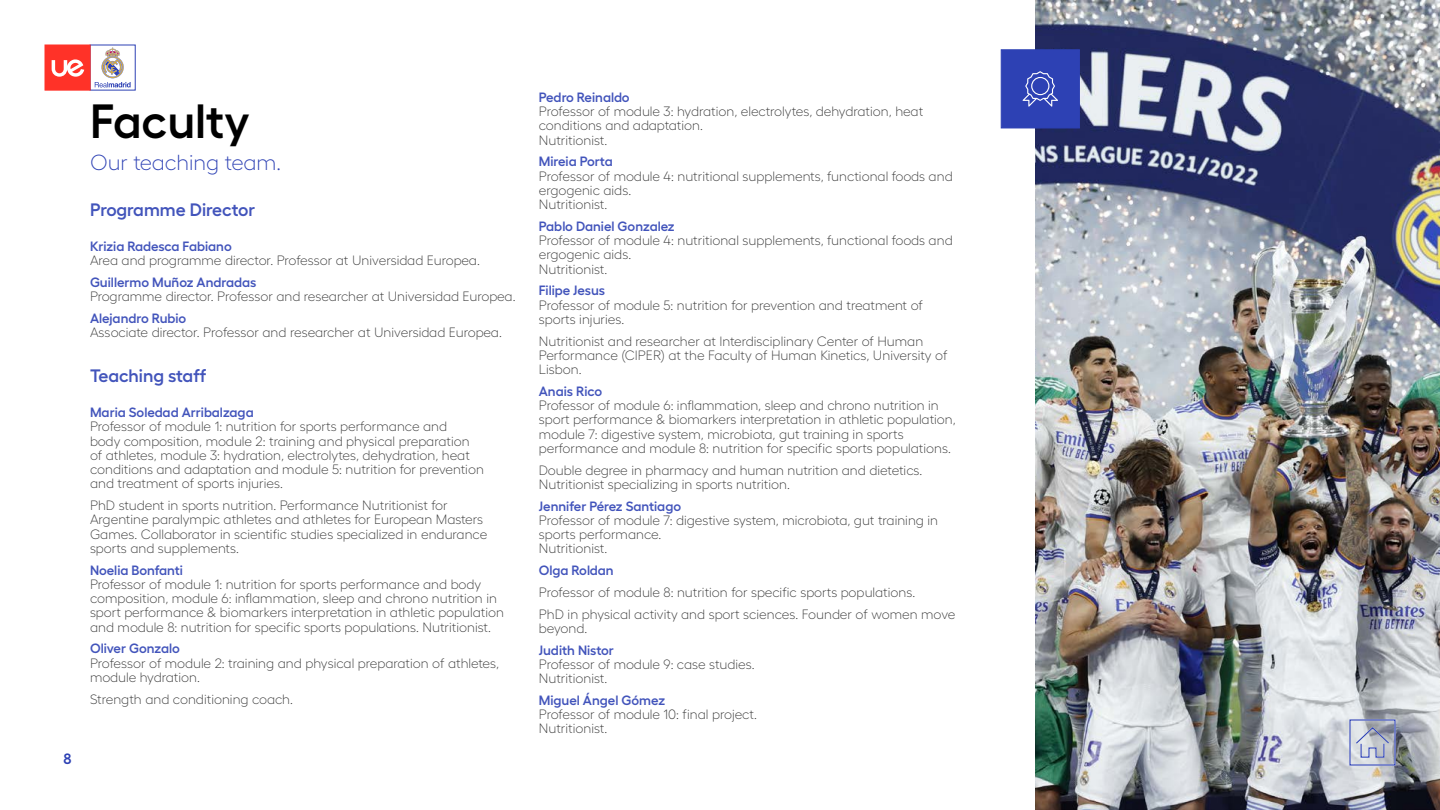
<style>
.page{position:relative;width:1440px;height:810px;background:#fff}
.page>*{position:absolute;margin:0;border:0;box-sizing:border-box;transform-origin:0 0}
.t1{font:600 48px "Hellix";color:#000}
.t2{font:300 21.75px "Hellix";color:#2d41b4}
.t3{font:600 18px "Hellix";color:#4254bb}
.t4{font:600 15px "Hellix";color:#2d41b4}
.t5{font:300 13.5px/14.2px "Hellix";color:#353535}
.t6{font:600 13.5px "Hellix";color:#4254bb}
</style>
<div class="page">
<img style="left:1035px;top:0;width:405px;height:810px">
<div style="left:1001px;top:50px;width:79px;height:78px;background:#2d41b4;border:1px solid #2d41b4"></div>
<svg style="left:1023px;top:71px;width:35px;height:36px"></svg>
<svg style="left:1349px;top:719px;width:47px;height:47px;background:#b0b6cb"></svg>
<svg style="left:90px;top:45px;width:46px;height:45px"></svg>
<svg style="left:95px;top:47px;width:36px;height:40px"></svg>
<div style="left:45px;top:45px;width:45px;height:45px;background:#ff3228"></div>
<svg style="left:52px;top:59px;width:32px;height:18px"></svg>
<p class="t4" style="left:64px;top:747px;width:10px">8</p>
<h1 class="t1" style="left:90px;top:84px;width:161px">Faculty</h1>
<h2 class="t2" style="left:90px;top:146px;width:193px">Our teaching team.</h2>
<h3 class="t3" style="left:90px;top:195px;width:167px">Programme Director</h3>
<p class="t6" style="left:90px;top:236px;width:143px">Krizia Radesca Fabiano</p>
<p class="t5" style="left:90px;top:252px;width:391px">Area and programme director. Professor at Universidad Europea.</p>
<p class="t6" style="left:90px;top:272px;width:168px">Guillermo Muñoz Andradas</p>
<p class="t5" style="left:90px;top:288px;width:427px">Programme director. Professor and researcher at Universidad Europea.</p>
<p class="t6" style="left:90px;top:308px;width:98px">Alejandro Rubio</p>
<p class="t5" style="left:90px;top:324px;width:413px">Associate director. Professor and researcher at Universidad Europea.</p>
<h3 class="t3" style="left:90px;top:361px;width:118px">Teaching staff</h3>
<p class="t6" style="left:90px;top:402px;width:165px">Maria Soledad Arribalzaga</p>
<p class="t5" style="left:90px;top:418px;width:395px">Professor of module 1: nutrition for sports performance and<br>body composition, module 2: training and physical preparation of athletes, module 3: hydration, electrolytes, dehydration, heat conditions and adaptation and module 5: nutrition for prevention and treatment of sports injuries.</p>
<p class="t5" style="left:90px;top:497px;width:399px">PhD student in sports nutrition. Performance Nutritionist for Argentine paralympic athletes and athletes for European Masters Games. Collaborator in scientific studies specialized in endurance sports and supplements.</p>
<p class="t6" style="left:90px;top:559px;width:95px">Noelia Bonfanti</p>
<p class="t5" style="left:90px;top:576px;width:416px">Professor of module 1: nutrition for sports performance and body composition, module 6: inflammation, sleep and chrono nutrition in sport performance &amp; biomarkers interpretation in athletic population and module 8: nutrition for specific sports populations. Nutritionist.</p>
<p class="t6" style="left:90px;top:638px;width:92px">Oliver Gonzalo</p>
<p class="t5" style="left:90px;top:654px;width:411px">Professor of module 2: training and physical preparation of athletes, module hydration.</p>
<p class="t5" style="left:90px;top:690px;width:205px">Strength and conditioning coach.</p>
<p class="t6" style="left:539px;top:86px;width:92px">Pedro Reinaldo</p>
<p class="t5" style="left:539px;top:103px;width:386px">Professor of module 3: hydration, electrolytes, dehydration, heat conditions and adaptation.<br>Nutritionist.</p>
<p class="t6" style="left:539px;top:151px;width:75px">Mireia Porta</p>
<p class="t5" style="left:539px;top:167px;width:415px">Professor of module 4: nutritional supplements, functional foods and ergogenic aids.<br>Nutritionist.</p>
<p class="t6" style="left:539px;top:215px;width:137px">Pablo Daniel Gonzalez</p>
<p class="t5" style="left:539px;top:232px;width:415px">Professor of module 4: nutritional supplements, functional foods and ergogenic aids.<br>Nutritionist.</p>
<p class="t6" style="left:539px;top:280px;width:68px">Filipe Jesus</p>
<p class="t5" style="left:539px;top:296px;width:386px">Professor of module 5: nutrition for prevention and treatment of sports injuries.</p>
<p class="t5" style="left:539px;top:332px;width:410px">Nutritionist and researcher at Interdisciplinary Center of Human<br>Performance (CIPER) at the Faculty of Human Kinetics, University of<br>Lisbon.</p>
<p class="t6" style="left:539px;top:380px;width:65px">Anais Rico</p>
<p class="t5" style="left:539px;top:397px;width:419px">Professor of module 6: inflammation, sleep and chrono nutrition in sport performance &amp; biomarkers interpretation in athletic population, module 7: digestive system, microbiota, gut training in sports performance and module 8: nutrition for specific sports populations.</p>
<p class="t5" style="left:539px;top:462px;width:385px">Double degree in pharmacy and human nutrition and dietetics.<br>Nutritionist specializing in sports nutrition.</p>
<p class="t6" style="left:539px;top:495px;width:144px">Jennifer Pérez Santiago</p>
<p class="t5" style="left:539px;top:512px;width:401px">Professor of module 7: digestive system, microbiota, gut training in sports performance.<br>Nutritionist.</p>
<p class="t6" style="left:539px;top:560px;width:76px">Olga Roldan</p>
<p class="t5" style="left:539px;top:580px;width:418px;line-height:21.8px">Professor of module 8: nutrition for specific sports populations.<br>PhD in physical activity and sport sciences. Founder of women move</p>
<p class="t5" style="left:539px;top:620px;width:50px">beyond.</p>
<p class="t6" style="left:539px;top:639px;width:77px">Judith Nistor</p>
<p class="t5" style="left:539px;top:656px;width:217px">Professor of module 9: case studies.<br>Nutritionist.</p>
<p class="t6" style="left:539px;top:690px;width:128px">Miguel Ángel Gómez</p>
<p class="t5" style="left:539px;top:706px;width:220px">Professor of module 10: final project.<br>Nutritionist.</p>
</div>
